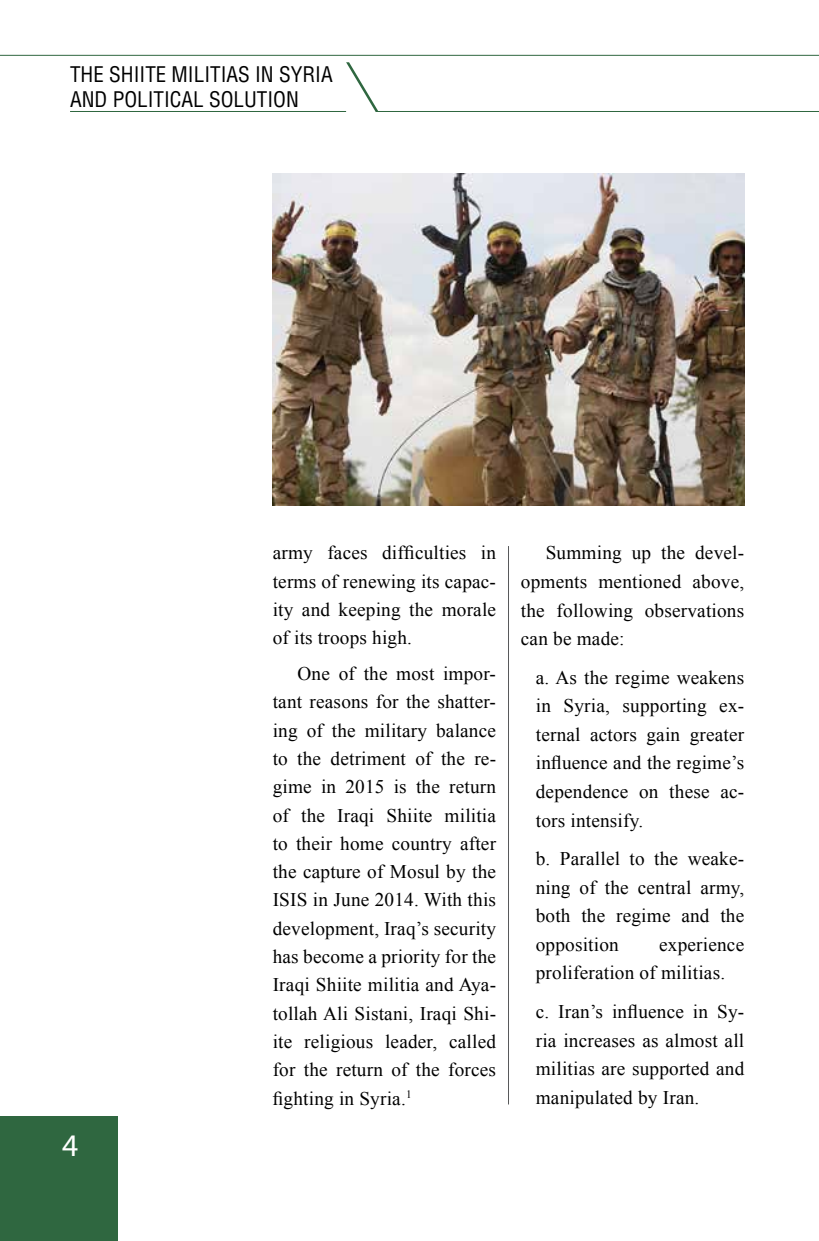
<style>
.page{position:relative;width:819px;height:1241px;background:#fff}
.page>*{position:absolute;margin:0;border:0;box-sizing:border-box;transform-origin:0 0}
.t1{font:31.5px "Myriad Pro";color:#fff}
.t2{font:condensed 21px/25.2px "Helvetica LT Std";color:#000}
.t3{font:19.25px/28.3px "Times New Roman";letter-spacing:.01em;color:#000;text-align:justify}
</style>
<div class="page">
<hr style="left:376px;top:111px;width:443px;height:1px;background:#2f6740">
<hr style="left:0;top:55px;width:819px;height:1px;background:#2f6740">
<svg style="left:346px;top:62px;width:32px;height:50px"></svg>
<hr style="left:70px;top:111px;width:276px;height:1px;background:#2f6740">
<div style="left:0;top:1116px;width:117px;height:124px;background:#2f6740"></div>
<hr style="left:508px;top:546px;width:1px;height:558px;background:#58595b">
<img style="left:273px;top:174px;width:471px;height:331px">
<p class="t2" style="left:70px;top:62px;width:264px">THE SHIITE MILITIAS IN SYRIA<br>AND POLITICAL SOLUTION</p>
<h1 class="t1" style="left:62px;top:1125px;width:18px">4</h1>
<p class="t3" style="left:273px;top:538px;width:225px">army faces difficulties in terms of renewing its capac&shy;ity and keeping the morale of its troops high.</p>
<p class="t3" style="left:273px;top:659px;width:225px;text-indent:25px">One of the most impor&shy;tant reasons for the shatter&shy;ing of the military balance to the detriment of the re&shy;gime in 2015 is the return of the Iraqi Shiite militia to their home country after the capture of Mosul by the ISIS in June 2014. With this development, Iraq’s security has become a priority for the Iraqi Shiite militia and Aya&shy;tollah Ali Sistani, Iraqi Shi&shy;ite religious leader, called for the return of the forces fighting in Syria.<sup>1</sup></p>
<p class="t3" style="left:521px;top:538px;width:225px;text-indent:25px">Summing up the devel&shy;opments mentioned above, the following observations can be made:</p>
<p class="t3" style="left:535px;top:662px;width:210px">a. As the regime weakens in Syria, supporting ex&shy;ternal actors gain greater influence and the regime’s dependence on these ac&shy;tors intensify.</p>
<p class="t3" style="left:535px;top:844px;width:210px">b. Parallel to the weake&shy;ning of the central army, both the regime and the opposition</p>
<p class="t3" style="left:535px;top:929px;width:210px;text-indent:123px">experience proliferation of militias.</p>
<p class="t3" style="left:535px;top:996px;width:210px">c. Iran’s influence in Sy&shy;ria increases as almost all militias are supported and manipulated by Iran.</p>
</div>
